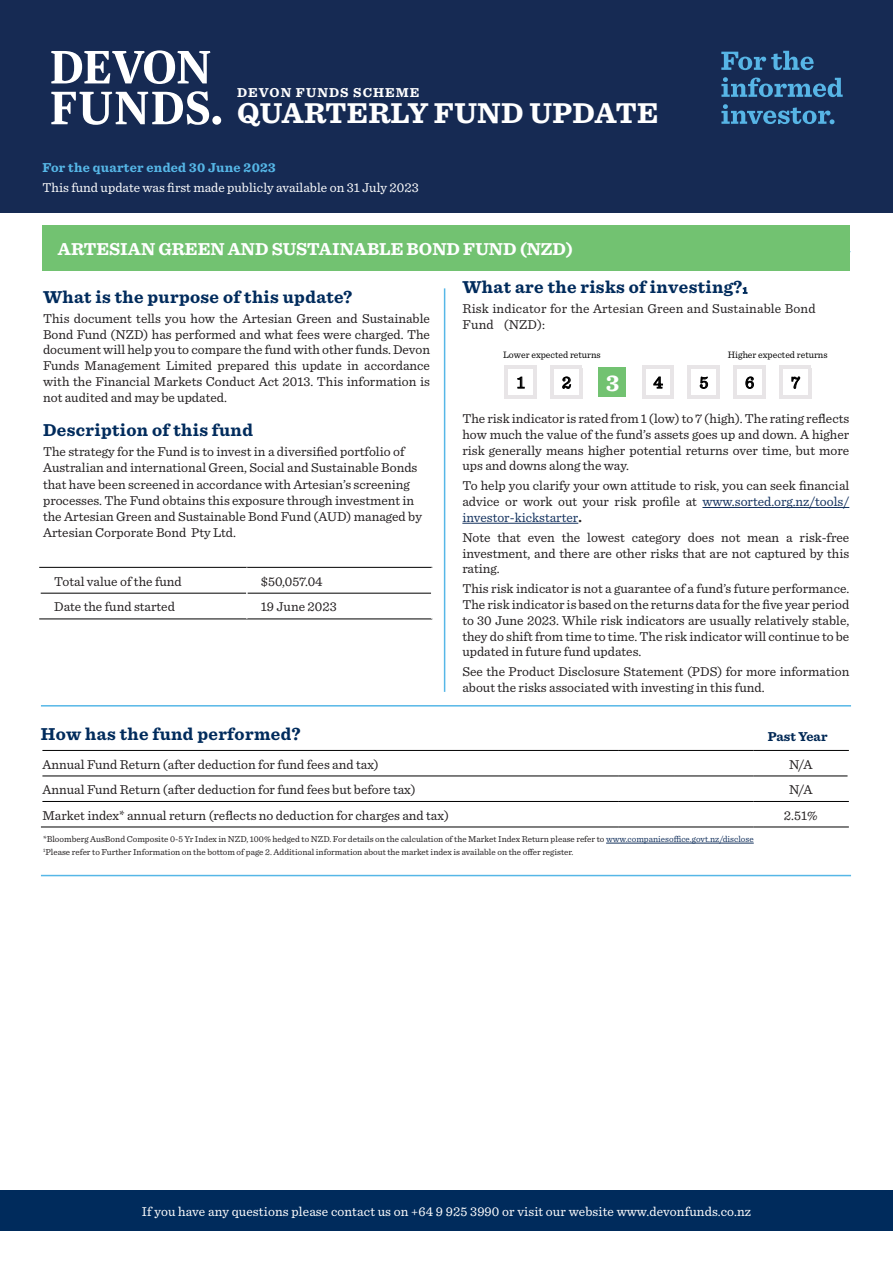
<style>
.page{position:relative;width:893px;height:1263px;background:#fff}
.page>*{position:absolute;margin:0;border:0;box-sizing:border-box;transform-origin:0 0}
.body_copy{font:700 30px "Sentinel";letter-spacing:.01em;color:#fff}
.t1{font:700 24px "Sentinel";color:#fff}
.Sub_headlines{font:700 18px "Sentinel";letter-spacing:.02em;color:#002b5c}
.t2{font:700 18px "Sentinel";color:#fff}
.body_copy-2{font:700 18px "Sentinel";letter-spacing:.02em;color:#002b5c}
.t3{font:17.4px "Sentinel";color:#000}
.body_copy-3{font:13.5px/15.8px "Sentinel";color:#231f20;text-align:justify}
.QTR_Body{font:13.5px/16.2px "Sentinel";color:#231f20}
.body_copy-4{font:13.5px "Sentinel";letter-spacing:.005em;color:#fff}
.Sub_headlines-2{font:700 13.5px "Sentinel";letter-spacing:.02em;color:#56b7e7}
.t4{font:700 13.5px "Sentinel";letter-spacing:.08em;color:#fff}
.t5{font:700 13.5px "Sentinel";color:#002855}
.t6{font:9.75px "Sentinel";color:#000}
.QTR_Body-2{font:9px "Sentinel";color:#231f20}
.s1{font-size:9px}
.s2{color:#14325e}
.s3{font-weight:700}
</style>
<div class="page">
<svg style="left:42px;top:749px;width:806px;height:78px"></svg>
<hr style="left:673px;top:751px;width:2px;height:25px;background:#fff">
<hr style="left:847px;top:751px;width:2px;height:25px;background:#fff">
<hr style="left:673px;top:776px;width:2px;height:25px;background:#fff">
<hr style="left:847px;top:776px;width:2px;height:25px;background:#fff">
<svg style="left:618px;top:751px;width:1px;height:76px"></svg>
<hr style="left:673px;top:802px;width:2px;height:25px;background:#fff">
<svg style="left:753px;top:751px;width:1px;height:76px"></svg>
<hr style="left:42px;top:750px;width:577px;height:1px;background:#000">
<hr style="left:619px;top:750px;width:55px;height:1px;background:#000">
<hr style="left:674px;top:750px;width:80px;height:1px;background:#000">
<hr style="left:754px;top:750px;width:95px;height:1px;background:#000">
<hr style="left:42px;top:776px;width:577px;height:1px;background:#000">
<hr style="left:619px;top:776px;width:55px;height:1px;background:#000">
<hr style="left:674px;top:776px;width:80px;height:1px;background:#000">
<hr style="left:754px;top:776px;width:93px;height:1px;background:#000">
<hr style="left:42px;top:801px;width:577px;height:1px;background:#000">
<hr style="left:619px;top:801px;width:55px;height:1px;background:#000">
<hr style="left:674px;top:801px;width:80px;height:1px;background:#000">
<hr style="left:754px;top:801px;width:95px;height:1px;background:#000">
<hr style="left:41px;top:827px;width:578px;height:1px;background:#000">
<hr style="left:619px;top:827px;width:55px;height:1px;background:#000">
<hr style="left:674px;top:827px;width:80px;height:1px;background:#000">
<hr style="left:754px;top:827px;width:95px;height:1px;background:#000">
<div style="left:0;top:0;width:893px;height:213px;background:#162a53"></div>
<svg style="left:721px;top:104px;width:113px;height:20px"></svg>
<svg style="left:721px;top:77px;width:122px;height:20px"></svg>
<svg style="left:721px;top:51px;width:93px;height:19px"></svg>
<svg style="left:51px;top:91px;width:170px;height:34px"></svg>
<svg style="left:51px;top:50px;width:159px;height:34px"></svg>
<hr style="left:702px;top:507px;width:147px;height:1px;background:#14325e">
<hr style="left:462px;top:523px;width:116px;height:1px;background:#14325e">
<hr style="left:606px;top:843px;width:148px;height:1px;background:#14325e">
<div style="left:0;top:1191px;width:893px;height:40px;background:#002b5c"></div>
<div style="left:43px;top:225px;width:807px;height:46px;background:#72c271"></div>
<hr style="left:39px;top:567px;width:208px;height:1px;background:#000">
<hr style="left:39px;top:619px;width:208px;height:1px;background:#000">
<hr style="left:247px;top:619px;width:185px;height:1px;background:#000">
<svg style="left:40px;top:567px;width:392px;height:52px"></svg>
<div style="left:598px;top:367px;width:28px;height:30px;background:#72c271"></div>
<hr style="left:508px;top:365px;width:28px;height:3px;background:#e8e5e7">
<hr style="left:553px;top:365px;width:29px;height:3px;background:#e8e5e7">
<hr style="left:645px;top:365px;width:29px;height:3px;background:#e8e5e7">
<hr style="left:691px;top:365px;width:28px;height:3px;background:#e8e5e7">
<hr style="left:737px;top:365px;width:28px;height:3px;background:#e8e5e7">
<hr style="left:508px;top:396px;width:28px;height:3px;background:#e8e5e7">
<hr style="left:553px;top:396px;width:29px;height:3px;background:#e8e5e7">
<hr style="left:645px;top:396px;width:29px;height:3px;background:#e8e5e7">
<hr style="left:691px;top:396px;width:28px;height:3px;background:#e8e5e7">
<hr style="left:737px;top:396px;width:28px;height:3px;background:#e8e5e7">
<hr style="left:505px;top:365px;width:3px;height:34px;background:#e8e5e7">
<hr style="left:550px;top:365px;width:3px;height:34px;background:#e8e5e7">
<hr style="left:642px;top:365px;width:3px;height:34px;background:#e8e5e7">
<hr style="left:688px;top:365px;width:3px;height:34px;background:#e8e5e7">
<hr style="left:734px;top:365px;width:3px;height:34px;background:#e8e5e7">
<hr style="left:779px;top:365px;width:3px;height:34px;background:#e8e5e7">
<hr style="left:533px;top:368px;width:3px;height:31px;background:#e8e5e7">
<hr style="left:579px;top:368px;width:3px;height:31px;background:#e8e5e7">
<hr style="left:671px;top:368px;width:3px;height:31px;background:#e8e5e7">
<hr style="left:716px;top:368px;width:3px;height:31px;background:#e8e5e7">
<hr style="left:762px;top:368px;width:3px;height:31px;background:#e8e5e7">
<hr style="left:808px;top:368px;width:3px;height:31px;background:#e8e5e7">
<hr style="left:782px;top:365px;width:29px;height:3px;background:#e8e5e7">
<hr style="left:782px;top:396px;width:29px;height:3px;background:#e8e5e7">
<hr style="left:444px;top:288px;width:1px;height:404px;background:#56b7e7">
<hr style="left:41px;top:705px;width:810px;height:1px;background:#56b7e7">
<hr style="left:41px;top:875px;width:810px;height:1px;background:#56b7e7">
<p class="t4" style="left:237px;top:82px;width:184px">DEVON FUNDS SCHEME</p>
<p class="body_copy" style="left:237px;top:89px;width:423px">QUARTERLY FUND UPDATE</p>
<p class="Sub_headlines-2" style="left:43px;top:157px;width:235px">For the quarter ended 30 June 2023</p>
<p class="body_copy-4" style="left:43px;top:177px;width:378px">This fund update was first made publicly available on 31 July 2023</p>
<p class="t2" style="left:58px;top:235px;width:517px">ARTESIAN GREEN AND SUSTAINABLE BOND FUND (NZD)</p>
<p class="Sub_headlines" style="left:43px;top:283px;width:311px">What is the purpose of this update?</p>
<p class="body_copy-3" style="left:43px;top:310px;width:388px">This document tells you how the Artesian Green and Sustainable Bond Fund (NZD) has performed and what fees were charged. The document will help you to compare the fund with other funds. Devon Funds Management Limited prepared this update in accordance with the Financial Markets Conduct Act 2013. This information is not audited and may be updated.</p>
<p class="Sub_headlines" style="left:43px;top:415px;width:211px">Description of this fund</p>
<p class="QTR_Body" style="left:43px;top:443px;width:380px">The strategy for the Fund is to invest in a diversified portfolio of Australian and international Green, Social and Sustainable Bonds that have been screened in accordance with Artesian’s screening processes. The Fund obtains this exposure through investment in the Artesian Green and Sustainable Bond Fund (AUD) managed by Artesian Corporate Bond Pty Ltd.</p>
<p class="QTR_Body" style="left:54px;top:572px;width:129px">Total value of the fund</p>
<p class="QTR_Body" style="left:261px;top:572px;width:63px">$50,057.04</p>
<p class="QTR_Body" style="left:54px;top:598px;width:122px">Date the fund started</p>
<p class="QTR_Body" style="left:261px;top:598px;width:77px">19 June 2023</p>
<p class="Sub_headlines" style="left:41px;top:720px;width:261px">How has the fund performed?</p>
<p class="body_copy-2" style="left:462px;top:273px;width:286px">What are the risks of investing?<span class="s1">1</span></p>
<p class="body_copy-3" style="left:462px;top:300px;width:355px">Risk indicator for the Artesian Green and Sustainable Bond<br>Fund (NZD):</p>
<p class="t6" style="left:503px;top:347px;width:99px">Lower expected returns</p>
<p class="t6" style="left:728px;top:347px;width:101px">Higher expected returns</p>
<p class="t3" style="left:517px;top:369px;width:9px">1</p>
<p class="t3" style="left:562px;top:369px;width:11px">2</p>
<p class="t1" style="left:606px;top:364px;width:15px">3</p>
<p class="t3" style="left:653px;top:369px;width:11px">4</p>
<p class="t3" style="left:699px;top:369px;width:10px">5</p>
<p class="t3" style="left:745px;top:369px;width:11px">6</p>
<p class="t3" style="left:791px;top:369px;width:10px">7</p>
<p class="t6" style="left:508px;top:415px;width:46px">Lower risk</p>
<p class="t6" style="left:761px;top:415px;width:48px">Higher risk</p>
<p class="body_copy-3" style="left:462px;top:410px;width:388px">The risk indicator is rated from 1 (low) to 7 (high). The rating reflects how much the value of the fund’s assets goes up and down. A higher risk generally means higher potential returns over time, but more ups and downs along the way.</p>
<p class="body_copy-3" style="left:462px;top:477px;width:388px">To help you clarify your own attitude to risk, you can seek financial advice or work out your risk profile at <span class="s2">www.sorted.org.nz/tools/ investor-kickstarter</span><span class="s3">.</span></p>
<p class="body_copy-3" style="left:462px;top:529px;width:388px">Note that even the lowest category does not mean a risk-free investment, and there are other risks that are not captured by this rating.</p>
<p class="body_copy-3" style="left:462px;top:580px;width:388px">This risk indicator is not a guarantee of a fund’s future performance.<br>The risk indicator is based on the returns data for the five year period to 30 June 2023. While risk indicators are usually relatively stable, they do shift from time to time. The risk indicator will continue to be updated in future fund updates.</p>
<p class="body_copy-3" style="left:462px;top:663px;width:388px">See the Product Disclosure Statement (PDS) for more information about the risks associated with investing in this fund.</p>
<p class="t5" style="left:768px;top:726px;width:61px">Past Year</p>
<p class="QTR_Body" style="left:42px;top:755px;width:338px">Annual Fund Return (after deduction for fund fees and tax)</p>
<p class="QTR_Body" style="left:789px;top:755px;width:25px">N/A</p>
<p class="QTR_Body" style="left:42px;top:781px;width:375px">Annual Fund Return (after deduction for fund fees but before tax)</p>
<p class="QTR_Body" style="left:789px;top:781px;width:25px">N/A</p>
<p class="QTR_Body" style="left:42px;top:806px;width:408px">Market index* annual return (reflects no deduction for charges and tax)</p>
<p class="QTR_Body" style="left:784px;top:806px;width:35px">2.51%</p>
<p class="QTR_Body-2" style="left:43px;top:832px;width:712px">*Bloomberg AusBond Composite 0-5 Yr Index in NZD, 100% hedged to NZD. For details on the calculation of the Market Index Return please refer to <span class="s2">www.companiesoffice.govt.nz/disclose</span></p>
<p class="QTR_Body-2" style="left:43px;top:845px;width:532px"><sup>1</sup>Please refer to Further Information on the bottom of page 2. Additional information about the market index is available on the offer register.</p>
<p class="body_copy-4" style="left:142px;top:1202px;width:611px">If you have any questions please contact us on +64 9 925 3990 or visit our website www.devonfunds.co.nz</p>
</div>
